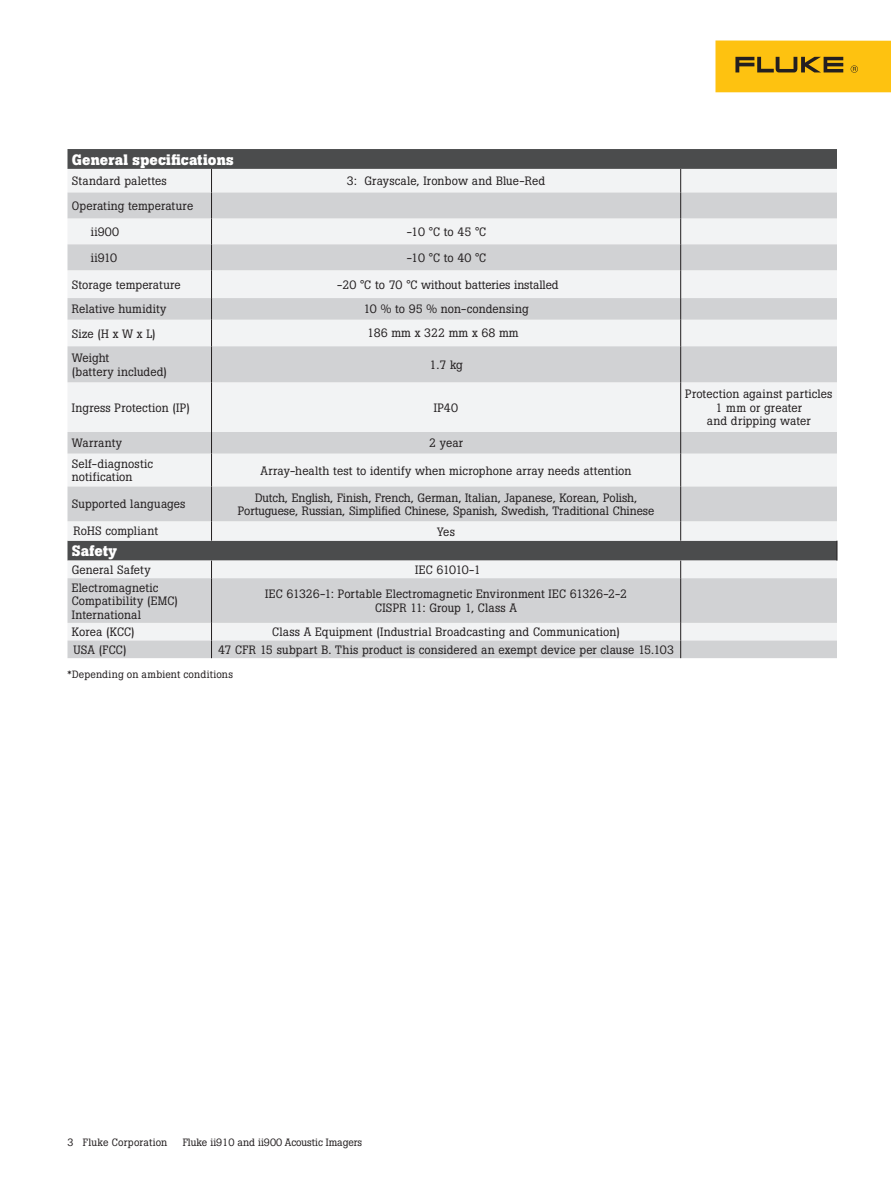
<style>
.page{position:relative;width:891px;height:1188px;background:#fff}
.page>*{position:absolute;margin:0;border:0;box-sizing:border-box;transform-origin:0 0}
.t1{font:700 15px "Boton Pro";letter-spacing:.01em;color:#fff}
.t2{font:12px/13.5px "Boton Pro";color:#231f20}
.t3{font:12px "Boton Pro";letter-spacing:-.055em;color:#231f20}
.t4{font:12px "Boton Pro";letter-spacing:.025em;color:#231f20}
.t5{font:10.5px "Boton Pro";letter-spacing:.01em;color:#231f20}
</style>
<div class="page">
<div style="left:716px;top:40px;width:175px;height:52px;background:#fec210"></div>
<svg style="left:735px;top:57px;width:108px;height:15px"></svg>
<svg style="left:851px;top:65px;width:7px;height:8px"></svg>
<div style="left:68px;top:149px;width:769px;height:20px;background:#4b4c4d"></div>
<div style="left:68px;top:169px;width:769px;height:24px;background:#f2f3f4"></div>
<svg style="left:68px;top:193px;width:769px;height:465px;fill:#d1d2d4"></svg>
<svg style="left:680px;top:521px;width:1px;height:20px"></svg>
<svg style="left:837px;top:541px;width:1px;height:20px"></svg>
<svg style="left:680px;top:561px;width:1px;height:17px"></svg>
<svg style="left:680px;top:623px;width:1px;height:35px"></svg>
<svg style="left:211px;top:521px;width:1px;height:20px"></svg>
<svg style="left:211px;top:561px;width:1px;height:17px"></svg>
<svg style="left:211px;top:623px;width:1px;height:35px"></svg>
<svg style="left:211px;top:169px;width:1px;height:177px"></svg>
<hr style="left:211px;top:346px;width:1px;height:36px;background:#231f20">
<hr style="left:211px;top:382px;width:1px;height:50px;background:#231f20">
<hr style="left:211px;top:487px;width:1px;height:34px;background:#231f20">
<hr style="left:211px;top:578px;width:1px;height:45px;background:#231f20">
<hr style="left:680px;top:487px;width:1px;height:34px;background:#231f20">
<hr style="left:680px;top:578px;width:1px;height:45px;background:#231f20">
<svg style="left:680px;top:169px;width:1px;height:177px"></svg>
<hr style="left:680px;top:346px;width:1px;height:36px;background:#231f20">
<hr style="left:680px;top:382px;width:1px;height:50px;background:#231f20">
<svg style="left:211px;top:432px;width:1px;height:22px"></svg>
<svg style="left:680px;top:432px;width:1px;height:22px"></svg>
<hr style="left:211px;top:454px;width:1px;height:33px;background:#231f20">
<hr style="left:680px;top:454px;width:1px;height:33px;background:#231f20">
<p class="t1" style="left:72px;top:150px;width:163px">General specifications</p>
<p class="t2" style="left:72px;top:174px;width:97px">Standard palettes</p>
<p class="t2" style="left:347px;top:174px;width:200px">3: Grayscale, Ironbow and Blue-Red</p>
<p class="t2" style="left:91px;top:193px;width:104px;line-height:26px;text-indent:-19px">Operating temperature ii900<br>ii910</p>
<p class="t2" style="left:407px;top:219px;width:81px;line-height:26px">-10 °C to 45 °C -10 °C to 40 °C</p>
<p class="t2" style="left:72px;top:278px;width:111px">Storage temperature</p>
<p class="t2" style="left:337px;top:278px;width:223px">-20 °C to 70 °C without batteries installed</p>
<p class="t2" style="left:72px;top:302px;width:96px">Relative humidity</p>
<p class="t2" style="left:364px;top:302px;width:167px">10 % to 95 % non-condensing</p>
<p class="t2" style="left:72px;top:327px;width:85px">Size (H x W x L)</p>
<p class="t2" style="left:367px;top:326px;width:153px">186 mm x 322 mm x 68 mm</p>
<p class="t2" style="left:72px;top:351px;width:97px">Weight<br>(battery included)</p>
<p class="t2" style="left:429px;top:358px;width:35px">1.7 kg</p>
<p class="t2" style="left:72px;top:401px;width:120px">Ingress Protection (IP)</p>
<p class="t2" style="left:434px;top:401px;width:26px">IP40</p>
<p class="t4" style="left:72px;top:435px;width:52px">Warranty</p>
<p class="t2" style="left:429px;top:436px;width:36px">2 year</p>
<p class="t2" style="left:72px;top:457px;width:83px">Self-diagnostic notification</p>
<p class="t2" style="left:261px;top:464px;width:372px">Array-health test to identify when microphone array needs attention</p>
<p class="t2" style="left:72px;top:498px;width:115px">Supported languages</p>
<p class="t2" style="left:238px;top:491px;width:418px;text-align:center">Dutch, English, Finish, French, German, Italian, Japanese, Korean, Polish,<br>Portuguese, Russian, Simplified Chinese, Spanish, Swedish, Traditional Chinese</p>
<p class="t2" style="left:74px;top:524px;width:86px">RoHS compliant</p>
<p class="t2" style="left:437px;top:525px;width:19px">Yes</p>
<p class="t1" style="left:72px;top:541px;width:47px">Safety</p>
<p class="t2" style="left:72px;top:563px;width:80px">General Safety</p>
<p class="t3" style="left:415px;top:562px;width:67px">IEC 61010-1</p>
<p class="t2" style="left:72px;top:581px;width:108px">Electromagnetic<br>Compatibility (EMC)<br>International</p>
<p class="t2" style="left:265px;top:587px;width:363px;text-align:center">IEC 61326-1: Portable Electromagnetic Environment IEC 61326-2-2<br>CISPR 11: Group 1, Class A</p>
<p class="t2" style="left:72px;top:625px;width:64px">Korea (KCC)</p>
<p class="t2" style="left:272px;top:625px;width:349px">Class A Equipment (Industrial Broadcasting and Communication)</p>
<p class="t2" style="left:73px;top:643px;width:55px">USA (FCC)</p>
<p class="t2" style="left:218px;top:643px;width:458px">47 CFR 15 subpart B. This product is considered an exempt device per clause 15.103</p>
<p class="t5" style="left:68px;top:668px;width:167px">*Depending on ambient conditions</p>
<p class="t2" style="left:685px;top:387px;width:149px;text-align:center">Protection against particles<br>1 mm or greater<br>and dripping water</p>
<p class="t5" style="left:68px;top:1136px;width:101px">3 Fluke Corporation</p>
<p class="t5" style="left:183px;top:1136px;width:181px">Fluke ii910 and ii900 Acoustic Imagers</p>
</div>
